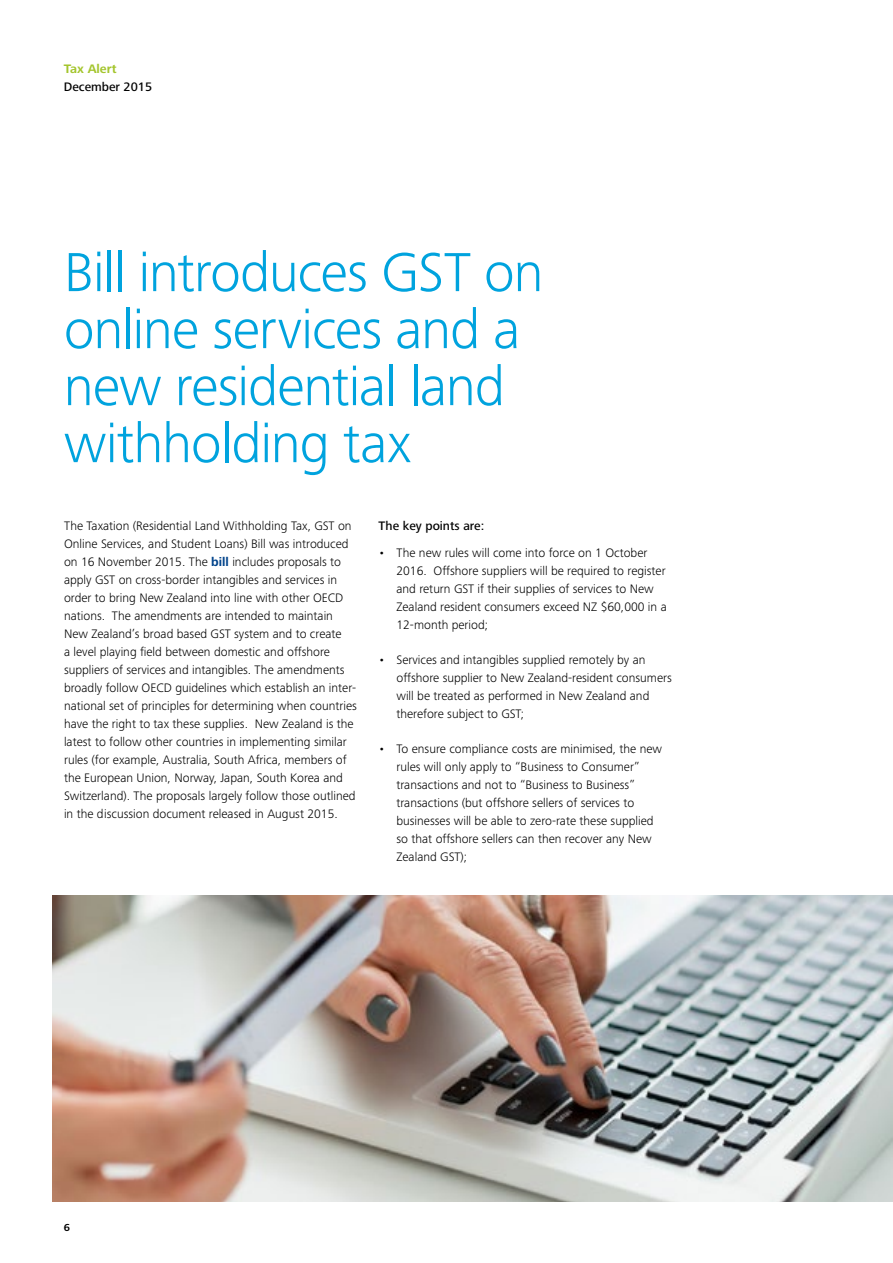
<style>
.page{position:relative;width:893px;height:1263px;background:#fff}
.page>*{position:absolute;margin:0;border:0;box-sizing:border-box;transform-origin:0 0}
.t1{font:300 57px/57px "Frutiger Next Pro";letter-spacing:-.02em;color:#00a3de}
.t2{font:300 12.75px/18px "Frutiger Next Pro";color:#000}
.t3{font:500 12.75px "Frutiger Next Pro";color:#000}
.t4{font:700 12.75px "Frutiger Next Pro";color:#a4c52d}
.t5{font:700 10.5px "Frutiger Next Pro";color:#000}
.s1{font-weight:700;color:#00438b}
</style>
<div class="page">
<img style="left:52px;top:895px;width:841px;height:307px">
<p class="t4" style="left:64px;top:61px;width:54px">Tax Alert</p>
<p class="t3" style="left:64px;top:79px;width:90px">December 2015</p>
<h1 class="t1" style="left:64px;top:244px;width:481px">Bill introduces GST on online services and a new residential land withholding tax</h1>
<p class="t2" style="left:64px;top:517px;width:294px">The Taxation (Residential Land Withholding Tax, GST on Online Services, and Student Loans) Bill was introduced on 16 November 2015. The <span class="s1">bill</span> includes proposals to apply GST on cross-border intangibles and services in order to bring New Zealand into line with other OECD nations. The amendments are intended to maintain New Zealand’s broad based GST system and to create<br>a level playing field between domestic and offshore suppliers of services and intangibles. The amendments broadly follow OECD guidelines which establish an inter&shy;national set of principles for determining when countries have the right to tax these supplies. New Zealand is the latest to follow other countries in implementing similar rules (for example, Australia, South Africa, members of the European Union, Norway, Japan, South Korea and Switzerland). The proposals largely follow those outlined in the discussion document released in August 2015.</p>
<p class="t3" style="left:378px;top:519px;width:107px">The key points are:</p>
<p class="t2" style="left:396px;top:544px;width:272px;text-indent:-18px">• The new rules will come into force on 1 October 2016. Offshore suppliers will be required to register and return GST if their supplies of services to New Zealand resident consumers exceed NZ $60,000 in a 12-month period;</p>
<p class="t2" style="left:396px;top:651px;width:277px;text-indent:-18px">• Services and intangibles supplied remotely by an offshore supplier to New Zealand-resident consumers will be treated as performed in New Zealand and therefore subject to GST;</p>
<p class="t2" style="left:396px;top:740px;width:267px;text-indent:-18px">• To ensure compliance costs are minimised, the new rules will only apply to “Business to Consumer” transactions and not to “Business to Business” transactions (but offshore sellers of services to businesses will be able to zero-rate these supplied so that offshore sellers can then recover any New Zealand GST);</p>
<p class="t5" style="left:64px;top:1221px;width:8px">6</p>
</div>
